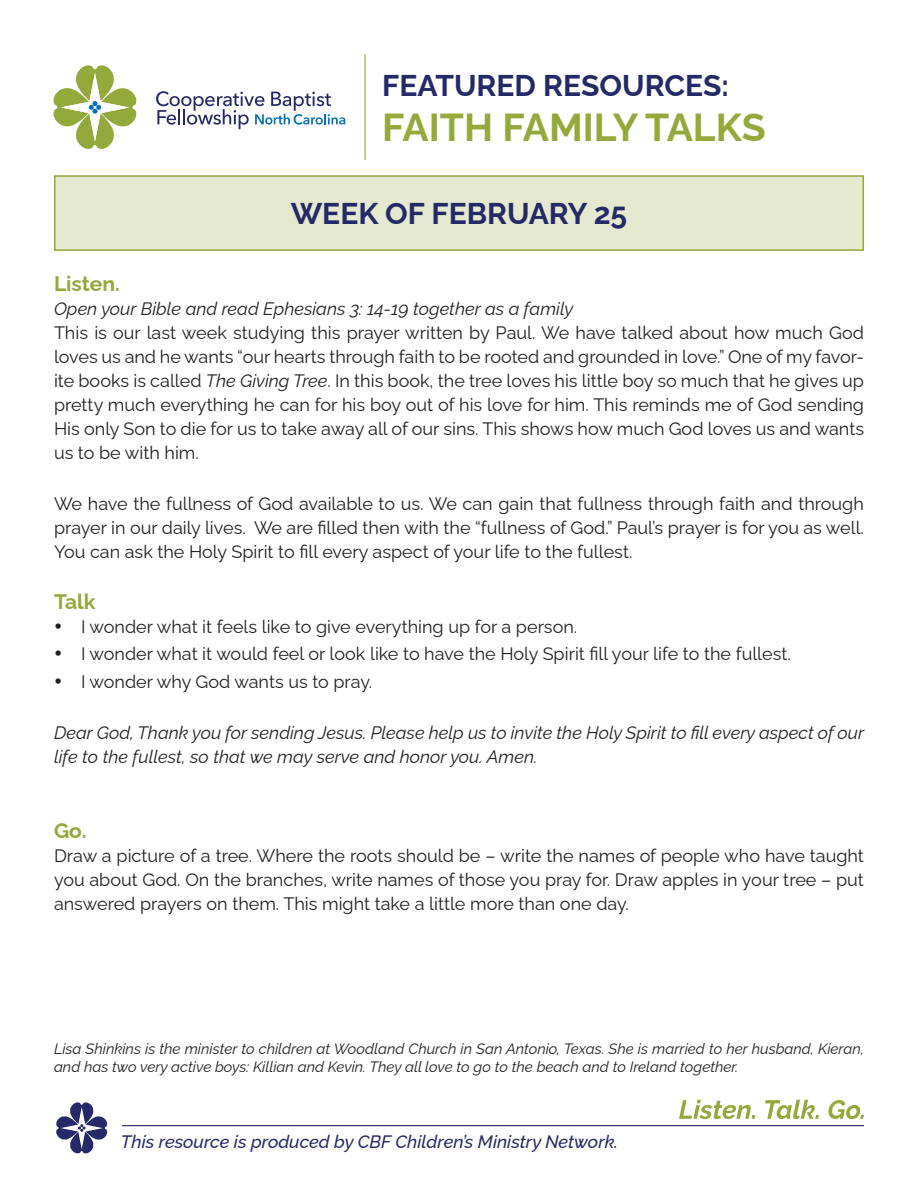
<style>
.page{position:relative;width:918px;height:1188px;background:#fff}
.page>*{position:absolute;margin:0;border:0;box-sizing:border-box;transform-origin:0 0}
.t1{font:700 39px "Raleway";color:#94a93b}
.t2{font:700 30px "Raleway";color:#252967}
.t3{font:700 21px "Raleway";color:#94a93b}
.t4{font:18px/24px "Raleway";color:#231f20;text-align:justify}
.t5{font:italic 18px/24px "Raleway";color:#231f20}
.t6{font:italic 500 18px "Raleway";color:#252967}
.t7{font:italic 15px/18px "Raleway";color:#231f20}
.s1{font-style:italic}
</style>
<div class="page">
<div style="left:54px;top:175px;width:810px;height:76px;background:#e5e9cf;border:2px solid #94a93b"></div>
<hr style="left:122px;top:1125px;width:742px;height:1px;background:#252967">
<svg style="left:56px;top:1102px;width:51px;height:51px"></svg>
<hr style="left:364px;top:54px;width:2px;height:106px;background:#94a93b">
<svg style="left:156px;top:91px;width:189px;height:38px"></svg>
<svg style="left:53px;top:65px;width:84px;height:84px"></svg>
<svg style="left:679px;top:1100px;width:185px;height:19px"></svg>
<h2 class="t2" style="left:382px;top:61px;width:348px">FEATURED RESOURCES:</h2>
<h1 class="t1" style="left:382px;top:96px;width:385px">FAITH FAMILY TALKS</h1>
<h2 class="t2" style="left:291px;top:190px;width:338px">WEEK OF FEBRUARY 25</h2>
<p class="t3" style="left:54px;top:267px;width:67px">Listen.</p>
<p class="t5" style="left:54px;top:295px;width:521px">Open your Bible and read Ephesians 3: 14-19 together as a family</p>
<p class="t4" style="left:54px;top:319px;width:812px">This is our last week studying this prayer written by Paul. We have talked about how much God loves us and he wants “our hearts through faith to be rooted and grounded in love.” One of my favor&shy;ite books is called <span class="s1">The Giving Tree</span>. In this book, the tree loves his little boy so much that he gives up pretty much everything he can for his boy out of his love for him. This reminds me of God sending His only Son to die for us to take away all of our sins. This shows how much God loves us and wants us to be with him.</p>
<p class="t4" style="left:54px;top:490px;width:812px">We have the fullness of God available to us. We can gain that fullness through faith and through prayer in our daily lives. We are filled then with the “fullness of God.” Paul’s prayer is for you as well.<br>You can ask the Holy Spirit to fill every aspect of your life to the fullest.</p>
<p class="t3" style="left:54px;top:585px;width:43px">Talk</p>
<p class="t4" style="left:54px;top:613px;width:525px">• I wonder what it feels like to give everything up for a person.</p>
<p class="t4" style="left:54px;top:640px;width:738px">• I wonder what it would feel or look like to have the Holy Spirit fill your life to the fullest.</p>
<p class="t4" style="left:54px;top:667px;width:320px">• I wonder why God wants us to pray.</p>
<p class="t5" style="left:54px;top:718px;width:812px">Dear God, Thank you for sending Jesus. Please help us to invite the Holy Spirit to fill every aspect of our life to the fullest, so that we may serve and honor you. Amen.</p>
<p class="t3" style="left:54px;top:814px;width:34px">Go.</p>
<p class="t4" style="left:54px;top:841px;width:811px">Draw a picture of a tree. Where the roots should be – write the names of people who have taught you about God. On the branches, write names of those you pray for. Draw apples in your tree – put answered prayers on them. This might take a little more than one day.</p>
<p class="t7" style="left:54px;top:1038px;width:812px">Lisa Shinkins is the minister to children at Woodland Church in San Antonio, Texas. She is married to her husband, Kieran, and has two very active boys: Killian and Kevin. They all love to go to the beach and to Ireland together.</p>
<p class="t6" style="left:121px;top:1127px;width:499px">This resource is produced by CBF Children’s Ministry Network.</p>
</div>
